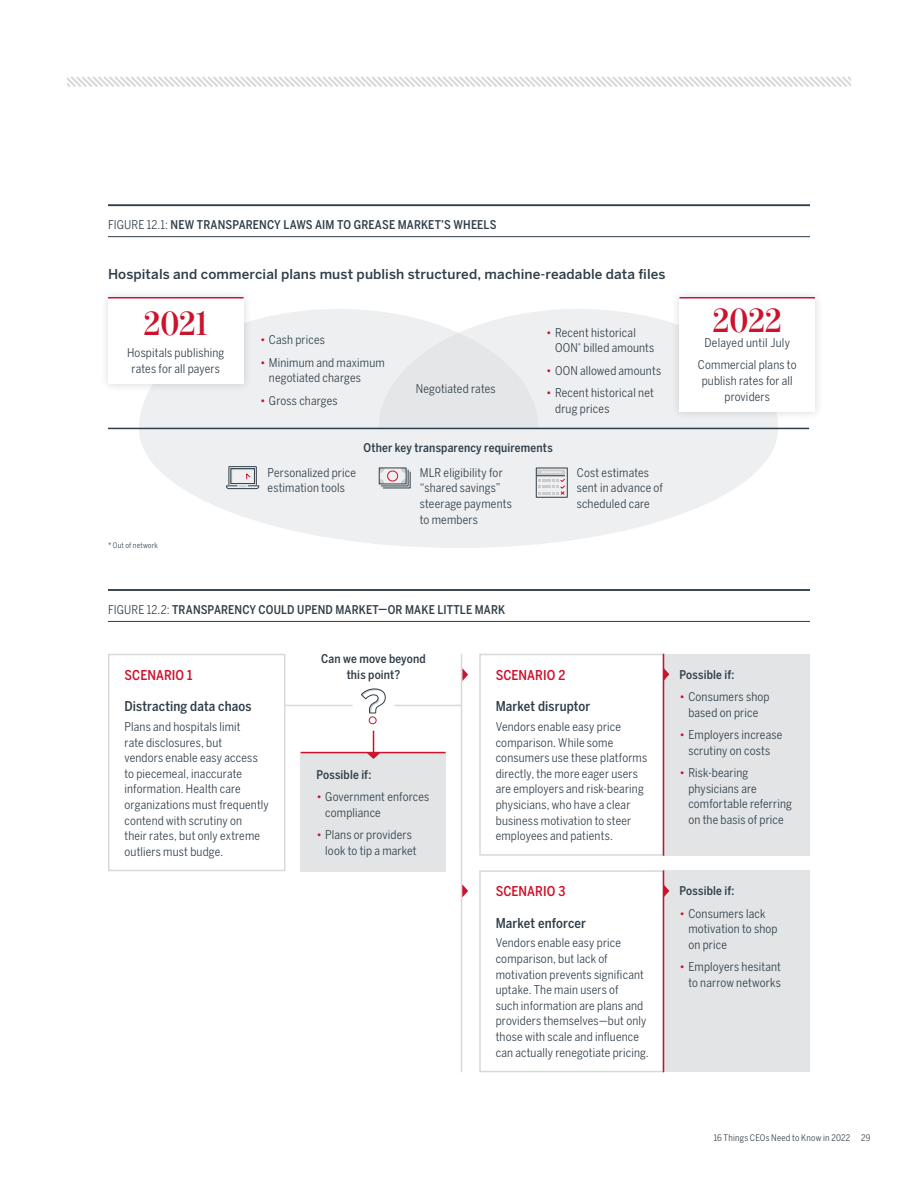
<style>
.page{position:relative;width:918px;height:1188px;background:#fff}
.page>*{position:absolute;margin:0;border:0;box-sizing:border-box;transform-origin:0 0}
.t1{font:600 36px "Benton Mod Disp";letter-spacing:.01em;color:#cd122d}
.t2{font:500 13.5px "Benton Sans";letter-spacing:.01em;color:#303e49}
.t3{font:500 13.5px "Benton Sans Condensed";letter-spacing:.01em;color:#303e49}
.t4{font:500 13.5px "Benton Sans Condensed";letter-spacing:.005em;color:#cd122d}
.t5{font:12px/15.6px "Benton Sans Condensed";letter-spacing:.015em;color:#303e49}
.t6{font:500 12px/15.6px "Benton Sans Condensed";letter-spacing:.01em;color:#303e49;text-align:center}
.t7{font:9px "Benton Sans Condensed";letter-spacing:.025em;color:#303e49}
.t8{font:7.5px "Benton Sans Condensed";letter-spacing:.025em;color:#303e49}
.s1{font-weight:400}
.s2{color:#cd122d}
</style>
<div class="page">
<svg style="left:68px;top:76px;width:782px;height:11px"></svg>
<hr style="left:108px;top:204px;width:702px;height:2px;background:#303e49">
<hr style="left:108px;top:236px;width:702px;height:1px;background:#303e49">
<hr style="left:108px;top:589px;width:702px;height:2px;background:#303e49">
<hr style="left:108px;top:621px;width:702px;height:1px;background:#303e49">
<div style="left:108px;top:654px;width:178px;height:217px;border:2px solid #d6d9da"></div>
<div style="left:301px;top:753px;width:145px;height:118px;background:#e2e4e5"></div>
<hr style="left:301px;top:752px;width:145px;height:1px;background:#cd122d">
<svg style="left:462px;top:668px;width:6px;height:13px"></svg>
<hr style="left:461px;top:654px;width:1px;height:418px;background:#d6d9da">
<hr style="left:286px;top:705px;width:176px;height:1px;background:#d6d9da">
<div style="left:479px;top:654px;width:185px;height:202px;border:2px solid #d6d9da"></div>
<div style="left:664px;top:654px;width:145px;height:202px;background:#e2e4e5"></div>
<svg style="left:664px;top:668px;width:5px;height:13px"></svg>
<hr style="left:663px;top:654px;width:1px;height:202px;background:#cd122d">
<div style="left:479px;top:870px;width:185px;height:202px;border:2px solid #d6d9da"></div>
<div style="left:664px;top:870px;width:145px;height:202px;background:#e2e4e5"></div>
<svg style="left:664px;top:884px;width:5px;height:13px"></svg>
<hr style="left:663px;top:870px;width:1px;height:202px;background:#cd122d">
<div style="left:352px;top:682px;width:43px;height:42px;background:#fff;border-radius:50%"></div>
<svg style="left:462px;top:884px;width:6px;height:13px"></svg>
<svg style="left:361px;top:688px;width:25px;height:36px"></svg>
<div style="left:369px;top:716px;width:8px;height:8px;border:1px solid #cd122d;border-radius:50%"></div>
<svg style="left:367px;top:731px;width:13px;height:28px"></svg>
<svg style="left:139px;top:429px;width:639px;height:119px;fill:#eeeff0"></svg>
<div style="left:139px;top:309px;width:240px;height:119px;background:#eeeff0"></div>
<svg style="left:379px;top:309px;width:399px;height:119px;background:#ebeced"></svg>
<hr style="left:108px;top:428px;width:701px;height:1px;background:#303e49">
<div style="left:100px;top:289px;width:152px;height:104px;background:#303e49;opacity:.2"></div>
<div style="left:108px;top:298px;width:136px;height:86px;background:#fff"></div>
<hr style="left:108px;top:297px;width:136px;height:1px;background:#cd122d">
<div style="left:672px;top:289px;width:151px;height:131px;background:#303e49;opacity:.2"></div>
<div style="left:679px;top:298px;width:136px;height:114px;background:#fff"></div>
<hr style="left:679px;top:297px;width:136px;height:1px;background:#cd122d">
<svg style="left:379px;top:468px;width:32px;height:21px"></svg>
<div style="left:387px;top:471px;width:11px;height:10px;border:1px solid #cd122d;border-radius:50%"></div>
<svg style="left:226px;top:466px;width:33px;height:23px"></svg>
<div style="left:536px;top:468px;width:32px;height:30px;border:1px solid #303e49"></div>
<svg style="left:536px;top:470px;width:30px;height:26px"></svg>
<p class="t6" style="left:108px;top:217px;width:390px"><span class="s1">FIGURE 12.1:</span> NEW TRANSPARENCY LAWS AIM TO GREASE MARKET’S WHEELS</p>
<p class="t2" style="left:108px;top:266px;width:559px">Hospitals and commercial plans must publish structured, machine-readable data files</p>
<h1 class="t1" style="left:144px;top:303px;width:65px">2021</h1>
<p class="t5" style="left:127px;top:345px;width:99px;text-align:center">Hospitals publishing rates for all payers</p>
<p class="t8" style="left:108px;top:541px;width:51px">* Out of network</p>
<p class="t5" style="left:260px;top:332px;width:67px"><span class="s2">•</span> Cash prices</p>
<p class="t5" style="left:269px;top:355px;width:117px;text-indent:-9px"><span class="s2">•</span> Minimum and maximum negotiated charges</p>
<p class="t5" style="left:260px;top:393px;width:79px"><span class="s2">•</span> Gross charges</p>
<p class="t5" style="left:416px;top:381px;width:81px">Negotiated rates</p>
<p class="t5" style="left:555px;top:324px;width:101px;text-indent:-9px"><span class="s2">•</span> Recent historical<br>OON<sup>*</sup> billed amounts</p>
<p class="t5" style="left:546px;top:362px;width:117px"><span class="s2">•</span> OON allowed amounts</p>
<p class="t5" style="left:555px;top:385px;width:100px;text-indent:-9px"><span class="s2">•</span> Recent historical net drug prices</p>
<p class="t5" style="left:268px;top:465px;width:90px">Personalized price estimation tools</p>
<p class="t6" style="left:364px;top:440px;width:191px">Other key transparency requirements</p>
<p class="t5" style="left:420px;top:465px;width:94px">MLR eligibility for “shared savings” steerage payments to members</p>
<p class="t5" style="left:577px;top:465px;width:88px">Cost estimates sent in advance of scheduled care</p>
<h1 class="t1" style="left:713px;top:300px;width:70px">2022</h1>
<p class="t5" style="left:698px;top:332px;width:100px;line-height:22.4px;text-align:center">Delayed until July<br>Commercial plans to</p>
<p class="t5" style="left:702px;top:373px;width:93px;text-align:center">publish rates for all providers</p>
<p class="t6" style="left:108px;top:602px;width:399px"><span class="s1">FIGURE 12.2:</span> TRANSPARENCY COULD UPEND MARKET—OR MAKE LITTLE MARK</p>
<p class="t4" style="left:124px;top:667px;width:69px">SCENARIO 1</p>
<p class="t6" style="left:321px;top:651px;width:106px">Can we move beyond this point?</p>
<p class="t4" style="left:496px;top:667px;width:71px">SCENARIO 2</p>
<p class="t3" style="left:124px;top:698px;width:129px">Distracting data chaos</p>
<p class="t3" style="left:496px;top:698px;width:96px">Market disruptor</p>
<p class="t5" style="left:124px;top:719px;width:146px">Plans and hospitals limit<br>rate disclosures, but<br>vendors enable easy access to piecemeal, inaccurate information. Health care organizations must frequently contend with scrutiny on<br>their rates, but only extreme outliers must budge.</p>
<p class="t6" style="left:316px;top:767px;width:56px">Possible if:</p>
<p class="t5" style="left:325px;top:789px;width:106px;text-indent:-9px"><span class="s2">•</span> Government enforces compliance</p>
<p class="t5" style="left:325px;top:827px;width:93px;text-indent:-9px"><span class="s2">•</span> Plans or providers look to tip a market</p>
<p class="t5" style="left:496px;top:719px;width:153px">Vendors enable easy price comparison. While some consumers use these platforms directly, the more eager users are employers and risk-bearing physicians, who have a clear business motivation to steer employees and patients.</p>
<p class="t4" style="left:496px;top:883px;width:71px">SCENARIO 3</p>
<p class="t3" style="left:496px;top:914px;width:92px">Market enforcer</p>
<p class="t5" style="left:496px;top:935px;width:155px">Vendors enable easy price comparison, but lack of motivation prevents significant uptake. The main users of<br>such information are plans and providers themselves—but only those with scale and influence can actually renegotiate pricing.</p>
<p class="t6" style="left:679px;top:667px;width:56px">Possible if:</p>
<p class="t5" style="left:679px;top:689px;width:92px;text-align:center"><span class="s2">•</span> Consumers shop based on price</p>
<p class="t5" style="left:679px;top:727px;width:104px;text-align:center"><span class="s2">•</span> Employers increase scrutiny on costs</p>
<p class="t5" style="left:688px;top:765px;width:105px;text-indent:-9px"><span class="s2">•</span> Risk-bearing physicians are comfortable referring on the basis of price</p>
<p class="t6" style="left:679px;top:883px;width:56px">Possible if:</p>
<p class="t5" style="left:688px;top:905px;width:91px;text-indent:-9px"><span class="s2">•</span> Consumers lack motivation to shop on price</p>
<p class="t5" style="left:679px;top:959px;width:103px;text-align:right"><span class="s2">•</span> Employers hesitant to narrow networks</p>
<p class="t7" style="left:714px;top:1132px;width:158px">16 Things CEOs Need to Know in 2022 29</p>
</div>
